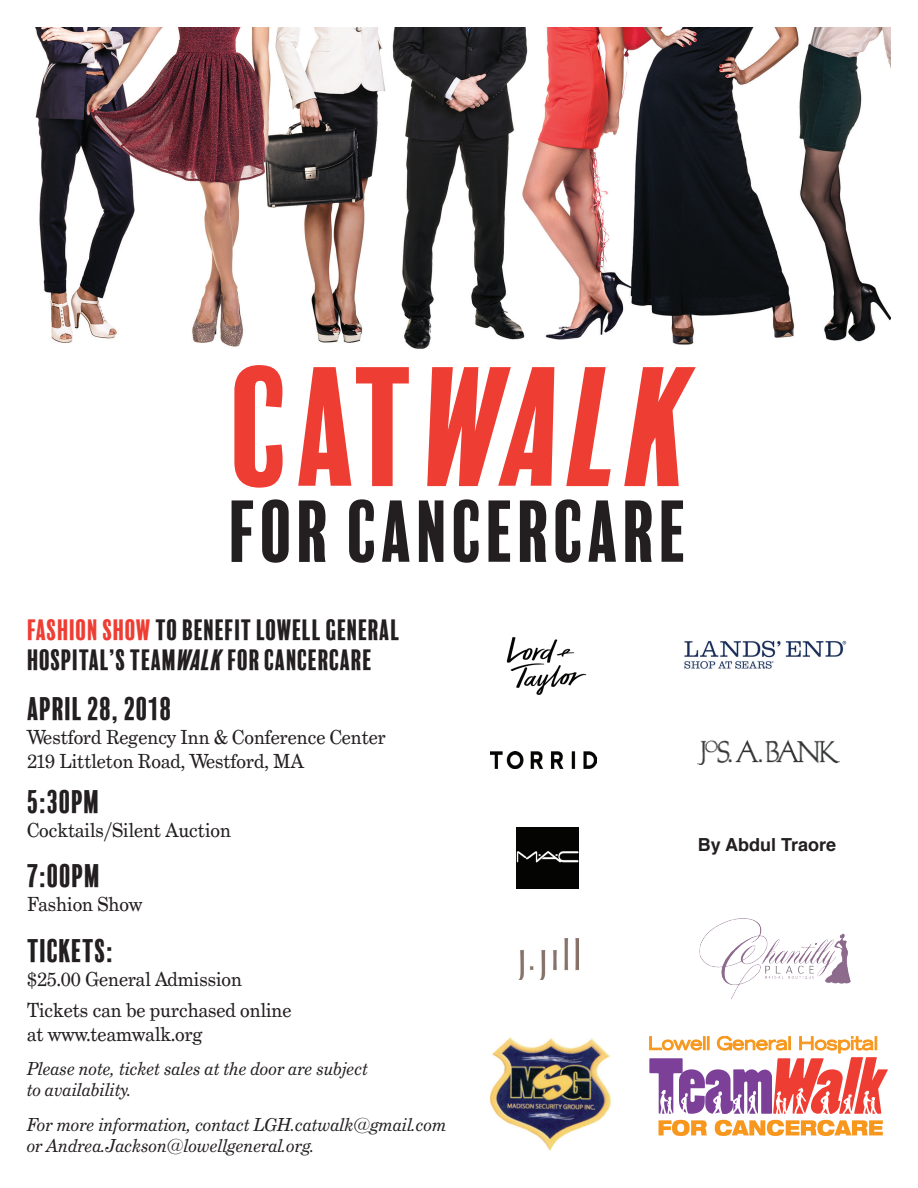
<style>
.page{position:relative;width:918px;height:1188px;background:#fff}
.page>*{position:absolute;margin:0;border:0;box-sizing:border-box;transform-origin:0 0}
.t1{font:italic 154.5px "Balboa Plus Fill";color:#ee3e34}
.t2{font:79.8px "Balboa Plus Fill";color:#231f20}
.t3{font:30px "Balboa Plus Fill";letter-spacing:-.03em;color:#231f20}
.t4{font:27px/30px "Balboa Plus Fill";letter-spacing:-.03em;color:#231f20}
.t5{font:19.5px/24px "Grad";color:#231f20}
.t6{font:italic 18px/21px "Grad";color:#231f20}
.t7{font:700 18px "Helvetica";color:#231f20}
.s1{font-style:normal}
.s2{color:#ee3e34}
.s3{font-style:italic}
</style>
<div class="page">
<img style="left:35px;top:27px;width:856px;height:322px">
<img style="left:684px;top:640px;width:162px;height:29px">
<img style="left:519px;top:938px;width:60px;height:41px">
<svg style="left:659px;top:1120px;width:48px;height:16px"></svg>
<svg style="left:715px;top:1120px;width:168px;height:16px"></svg>
<svg style="left:649px;top:1036px;width:239px;height:78px"></svg>
<img style="left:491px;top:752px;width:105px;height:17px">
<img style="left:517px;top:827px;width:61px;height:62px">
<img style="left:489px;top:1037px;width:122px;height:114px">
<img style="left:698px;top:739px;width:142px;height:25px">
<img style="left:506px;top:637px;width:81px;height:58px">
<img style="left:699px;top:918px;width:152px;height:81px">
<h1 class="t1" style="left:230px;top:341px;width:488px"><span class="s1">CAT</span>Walk</h1>
<h2 class="t2" style="left:229px;top:487px;width:463px">FOR CANCERCARE</h2>
<h3 class="t4" style="left:27px;top:615px;width:376px"><span class="s2">FASHION SHOW</span> TO BENEFIT LOWELL GENERAL<br>HOSPITAL’S TEAM<span class="s3">Walk</span> FOR CANCERCARE</h3>
<h3 class="t3" style="left:27px;top:692px;width:147px">APRIL 28, 2018</h3>
<p class="t5" style="left:27px;top:725px;width:360px">Westford Regency Inn &amp; Conference Center<br>219 Littleton Road, Westford, MA</p>
<h3 class="t3" style="left:27px;top:785px;width:75px">5:30PM</h3>
<p class="t5" style="left:27px;top:818px;width:205px">Cocktails/Silent Auction</p>
<h3 class="t3" style="left:27px;top:859px;width:76px">7:00PM</h3>
<p class="t5" style="left:27px;top:893px;width:117px">Fashion Show</p>
<h3 class="t3" style="left:27px;top:934px;width:89px">TICKETS:</h3>
<p class="t5" style="left:27px;top:964px;width:266px;line-height:30.8px">$25.00 General Admission<br>Tickets can be purchased online</p>
<p class="t5" style="left:27px;top:1022px;width:177px">at www.teamwalk.org</p>
<p class="t6" style="left:27px;top:1058px;width:343px">Please note, ticket sales at the door are subject to availability.</p>
<p class="t6" style="left:27px;top:1114px;width:421px">For more information, contact LGH.catwalk@gmail.com or Andrea.Jackson@lowellgeneral.org.</p>
<p class="t7" style="left:698px;top:830px;width:140px">By Abdul Traore</p>
</div>
